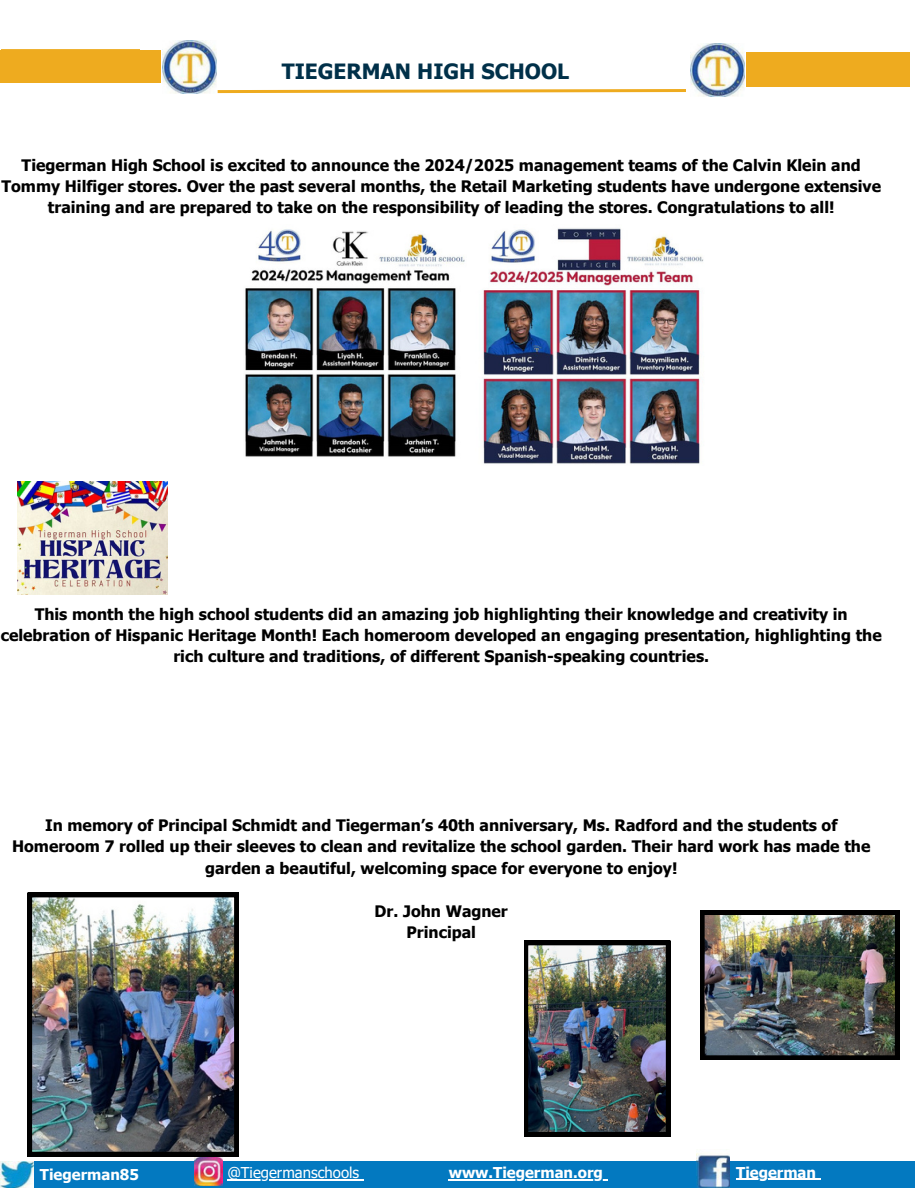
<style>
.page{position:relative;width:918px;height:1188px;background:#fff}
.page>*{position:absolute;margin:0;border:0;box-sizing:border-box;transform-origin:0 0}
.t1{font:700 21px "Tahoma";color:#003049}
.t2{font:700 15.9px/21.3px "Tahoma";color:#000;text-align:center}
.t3{font:700 15px "Tahoma";color:#fff}
.t4{font:15px "Tahoma";color:#fff}
</style>
<div class="page">
<div style="left:1px;top:1161px;width:914px;height:27px;background:#0379c0"></div>
<svg style="left:218px;top:89px;width:468px;height:4px;background:#f2bf56"></svg>
<img style="left:697px;top:1153px;width:33px;height:35px">
<img style="left:194px;top:1157px;width:29px;height:29px">
<img style="left:0;top:1161px;width:33px;height:27px">
<div style="left:0;top:50px;width:161px;height:33px;background:#eeab1f"></div>
<img style="left:163px;top:41px;width:53px;height:52px">
<img style="left:691px;top:44px;width:54px;height:52px">
<div style="left:746px;top:52px;width:163px;height:35px;background:#eeab1f"></div>
<img style="left:17px;top:482px;width:151px;height:112px">
<img style="left:245px;top:229px;width:220px;height:228px">
<img style="left:483px;top:228px;width:221px;height:236px">
<img style="left:700px;top:911px;width:199px;height:149px">
<img style="left:28px;top:893px;width:211px;height:263px">
<img style="left:524px;top:941px;width:146px;height:195px">
<hr style="left:227px;top:1179px;width:132px;height:2px;background:#fff">
<hr style="left:449px;top:1179px;width:154px;height:2px;background:#fff">
<hr style="left:736px;top:1179px;width:80px;height:1px;background:#fff">
<p class="t1" style="left:282px;top:58px;width:289px">TIEGERMAN HIGH SCHOOL</p>
<h2 class="t2" style="left:1px;top:154px;width:881px">Tiegerman High School is excited to announce the 2024/2025 management teams of the Calvin Klein and<br>Tommy Hilfiger stores. Over the past several months, the Retail Marketing students have undergone extensive training and are prepared to take on the responsibility of leading the stores. Congratulations to all!</h2>
<h2 class="t2" style="left:1px;top:603px;width:883px">This month the high school students did an amazing job highlighting their knowledge and creativity in celebration of Hispanic Heritage Month! Each homeroom developed an engaging presentation, highlighting the rich culture and traditions, of different Spanish-speaking countries.</h2>
<h2 class="t2" style="left:12px;top:814px;width:860px">In memory of Principal Schmidt and Tiegerman’s 40th anniversary, Ms. Radford and the students of<br>Homeroom 7 rolled up their sleeves to clean and revitalize the school garden. Their hard work has made the garden a beautiful, welcoming space for everyone to enjoy!</h2>
<p class="t2" style="left:375px;top:900px;width:135px">Dr. John Wagner<br>Principal</p>
<h2 class="t3" style="left:40px;top:1165px;width:100px">Tiegerman85</h2>
<p class="t4" style="left:227px;top:1163px;width:133px">@Tiegermanschools</p>
<h2 class="t3" style="left:449px;top:1163px;width:156px">www.Tiegerman.org</h2>
<h2 class="t3" style="left:736px;top:1163px;width:81px">Tiegerman</h2>
</div>
